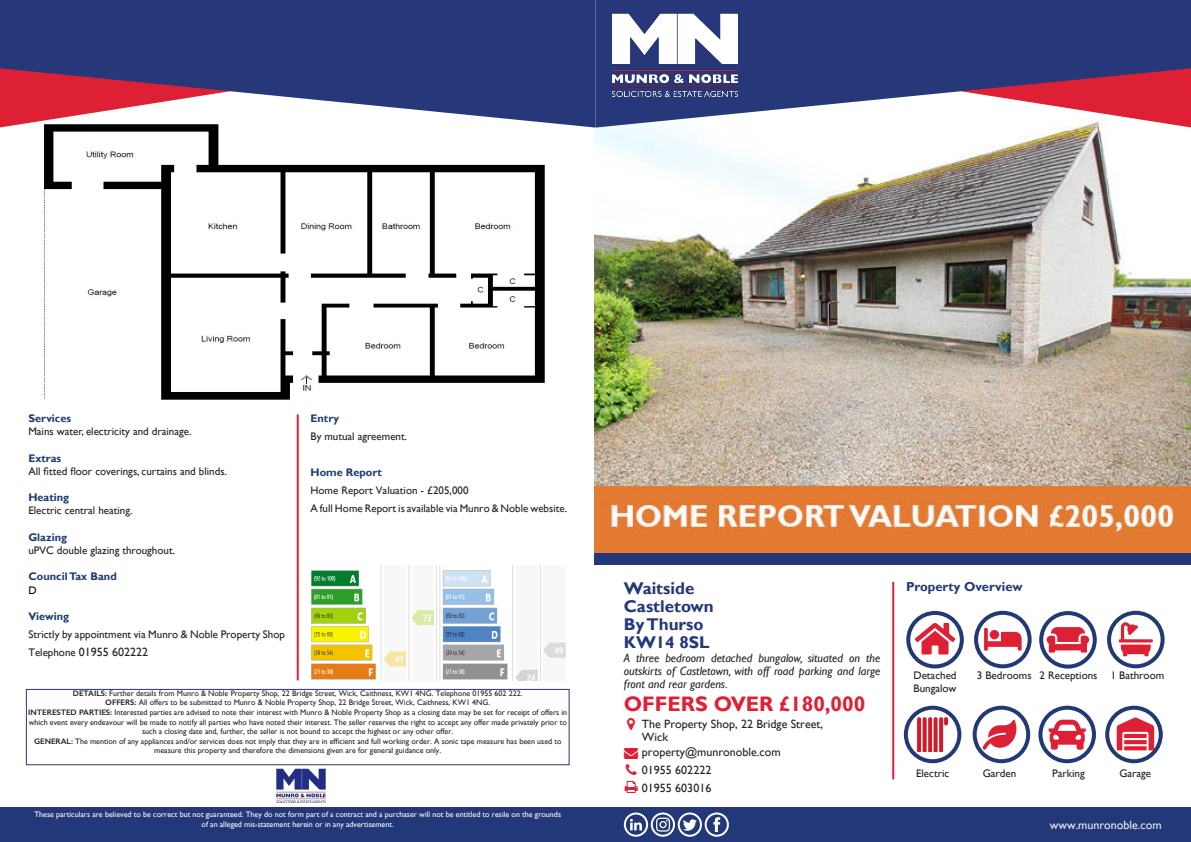
<style>
.page{position:relative;width:1191px;height:842px;background:#fff}
.page>*{position:absolute;margin:0;border:0;box-sizing:border-box;transform-origin:0 0}
.t1{font:700 21px "Gill Sans";color:#de2035}
.t2{font:700 17px "Gill Sans";color:#233878}
.t3{font:700 13px "Gill Sans";color:#233878}
.t4{font:italic 12px/13px "Gill Sans";color:#231f20;text-align:justify}
.t5{font:12px "Gill Sans";color:#231f20}
.t6{font:12px "Gill Sans";color:#eeecf1}
.t7{font:11px "Gill Sans";color:#231f20}
.t8{font:11px "Gill Sans";color:#231f20}
.t9{font:700 11px "Gill Sans";color:#1d3b72}
.t10{font:11px "Gill Sans";color:#000}
.t11{font:8px/9.6px "Gill Sans";color:#231f20;text-align:center}
.t12{font:8px/9.6px "Gill Sans";color:#fff;text-align:center}
.s1{font-size:11px}
.s2{font-weight:600}
</style>
<div class="page">
<img style="left:44px;top:128px;width:501px;height:272px">
<img style="left:594px;top:128px;width:597px;height:425px">
<svg style="left:595px;top:0;width:596px;height:128px;fill:#26387a"></svg>
<div style="left:595px;top:808px;width:596px;height:34px;background:#233878"></div>
<hr style="left:892px;top:582px;width:2px;height:197px;background:#de2035">
<div style="left:594px;top:553px;width:597px;height:12px;background:#233878"></div>
<svg style="left:656px;top:818px;width:14px;height:14px"></svg>
<div style="left:651px;top:812px;width:24px;height:25px;border:2px solid #fff;border-radius:50%"></div>
<div style="left:624px;top:812px;width:24px;height:25px;border:2px solid #fff;border-radius:50%"></div>
<svg style="left:683px;top:819px;width:14px;height:12px"></svg>
<svg style="left:713px;top:817px;width:7px;height:15px"></svg>
<svg style="left:630px;top:819px;width:12px;height:11px"></svg>
<div style="left:677px;top:812px;width:25px;height:25px;border:2px solid #fff;border-radius:50%"></div>
<div style="left:704px;top:812px;width:25px;height:25px;border:2px solid #fff;border-radius:50%"></div>
<svg style="left:0;top:0;width:595px;height:128px;background:#535084"></svg>
<img style="left:311px;top:565px;width:255px;height:115px">
<div style="left:26px;top:689px;width:543px;height:76px;border:1px solid #223976"></div>
<div style="left:0;top:808px;width:595px;height:34px;background:#233878"></div>
<hr style="left:297px;top:414px;width:2px;height:266px;background:#de2036">
<img style="left:606px;top:11px;width:137px;height:85px">
<img style="left:276px;top:768px;width:50px;height:34px">
<div style="left:906px;top:611px;width:57px;height:57px;border:4px solid #223976;border-radius:50%"></div>
<svg style="left:914px;top:623px;width:41px;height:31px"></svg>
<svg style="left:1118px;top:622px;width:34px;height:34px"></svg>
<svg style="left:984px;top:628px;width:37px;height:23px"></svg>
<svg style="left:1046px;top:627px;width:43px;height:26px"></svg>
<svg style="left:982px;top:719px;width:34px;height:31px"></svg>
<img style="left:917px;top:717px;width:31px;height:34px">
<div style="left:974px;top:611px;width:57px;height:57px;border:4px solid #223976;border-radius:50%"></div>
<div style="left:1039px;top:611px;width:57px;height:58px;border:4px solid #223976;border-radius:50%"></div>
<div style="left:1107px;top:611px;width:57px;height:57px;border:4px solid #223976;border-radius:50%"></div>
<div style="left:904px;top:706px;width:57px;height:57px;border:4px solid #223976;border-radius:50%"></div>
<div style="left:972px;top:706px;width:58px;height:57px;border:4px solid #223976;border-radius:50%"></div>
<svg style="left:1048px;top:720px;width:38px;height:30px"></svg>
<div style="left:1038px;top:706px;width:58px;height:57px;border:4px solid #223976;border-radius:50%"></div>
<svg style="left:1116px;top:717px;width:38px;height:33px"></svg>
<div style="left:1105px;top:706px;width:57px;height:57px;border:4px solid #223976;border-radius:50%"></div>
<p class="t9" style="left:28px;top:412px;width:44px">Services</p>
<p class="t8" style="left:28px;top:425px;width:165px">Mains water, electricity and drainage.</p>
<p class="t9" style="left:28px;top:451px;width:34px">Extras</p>
<p class="t8" style="left:28px;top:465px;width:200px">All fitted floor coverings, curtains and blinds.</p>
<p class="t9" style="left:28px;top:491px;width:42px">Heating</p>
<p class="t8" style="left:28px;top:504px;width:106px">Electric central heating.</p>
<p class="t9" style="left:28px;top:530px;width:40px">Glazing</p>
<p class="t8" style="left:28px;top:544px;width:148px">uPVC double glazing throughout.</p>
<p class="t9" style="left:28px;top:570px;width:90px">Council Tax Band</p>
<p class="t10" style="left:28px;top:583px;width:10px">D</p>
<p class="t9" style="left:28px;top:610px;width:42px">Viewing</p>
<p class="t7" style="left:28px;top:628px;width:258px">Strictly by appointment via Munro &amp; Noble Property Shop</p>
<p class="t5" style="left:28px;top:645px;width:121px"><span class="s1">Telephone</span> 01955 602222</p>
<p class="t9" style="left:310px;top:412px;width:30px">Entry</p>
<p class="t8" style="left:310px;top:430px;width:98px">By mutual agreement.</p>
<p class="t9" style="left:310px;top:466px;width:73px">Home Report</p>
<p class="t7" style="left:310px;top:484px;width:159px">Home Report Valuation - £205,000</p>
<p class="t7" style="left:310px;top:502px;width:258px">A full Home Report is available via Munro &amp; Noble website.</p>
<p class="t11" style="left:73px;top:688px;width:451px"><span class="s2">DETAILS:</span> Further details from Munro &amp; Noble Property Shop, 22 Bridge Street, Wick, Caithness, KW1 4NG. Telephone 01955 602 222.</p>
<p class="t11" style="left:105px;top:698px;width:386px"><span class="s2">OFFERS:</span> All offers to be submitted to Munro &amp; Noble Property Shop, 22 Bridge Street, Wick, Caithness, KW1 4NG.</p>
<p class="t11" style="left:28px;top:707px;width:540px"><span class="s2">INTERESTED PARTIES:</span> Interested parties are advised to note their interest with Munro &amp; Noble Property Shop as a closing date may be set for receipt of offers in which event every endeavour will be made to notify all parties who have noted their interest. The seller reserves the right to accept any offer made privately prior to such a closing date and, further, the seller is not bound to accept the highest or any other offer.</p>
<p class="t11" style="left:34px;top:736px;width:529px"><span class="s2">GENERAL:</span> The mention of any appliances and/or services does not imply that they are in efficient and full working order. A sonic tape measure has been used to measure this property and therefore the dimensions given are for general guidance only.</p>
<p class="t12" style="left:34px;top:810px;width:528px">These particulars are believed to be correct but not guaranteed. They do not form part of a contract and a purchaser will not be entitled to resile on the grounds of an alleged mis-statement herein or in any advertisement.</p>
<p class="t2" style="left:624px;top:578px;width:72px">Waitside</p>
<p class="t2" style="left:624px;top:596px;width:91px">Castletown</p>
<p class="t2" style="left:624px;top:614px;width:81px">By Thurso</p>
<p class="t2" style="left:624px;top:632px;width:87px">KW14 8SL</p>
<p class="t4" style="left:624px;top:652px;width:258px">A three bedroom detached bungalow, situated on the outskirts of Castletown, with off road parking and large front and rear gardens.</p>
<p class="t1" style="left:624px;top:692px;width:243px">OFFERS OVER £180,000</p>
<p class="t5" style="left:642px;top:716px;width:183px">The Property Shop, 22 Bridge Street,</p>
<p class="t5" style="left:642px;top:729px;width:28px">Wick</p>
<p class="t5" style="left:642px;top:744px;width:140px">property@munronoble.com</p>
<p class="t5" style="left:642px;top:762px;width:71px">01955 602222</p>
<p class="t5" style="left:642px;top:780px;width:71px">01955 603016</p>
<p class="t3" style="left:906px;top:579px;width:118px">Property Overview</p>
<p class="t7" style="left:913px;top:668px;width:45px">Detached</p>
<p class="t7" style="left:976px;top:668px;width:56px">3 Bedrooms</p>
<p class="t7" style="left:1039px;top:668px;width:59px">2 Receptions</p>
<p class="t7" style="left:1110px;top:669px;width:55px">1 Bathroom</p>
<p class="t7" style="left:913px;top:682px;width:44px">Bungalow</p>
<p class="t7" style="left:916px;top:767px;width:35px">Electric</p>
<p class="t7" style="left:982px;top:767px;width:35px">Garden</p>
<p class="t7" style="left:1052px;top:767px;width:34px">Parking</p>
<p class="t7" style="left:1119px;top:767px;width:33px">Garage</p>
<p class="t6" style="left:1049px;top:818px;width:113px">www.munronoble.com</p>
</div>
